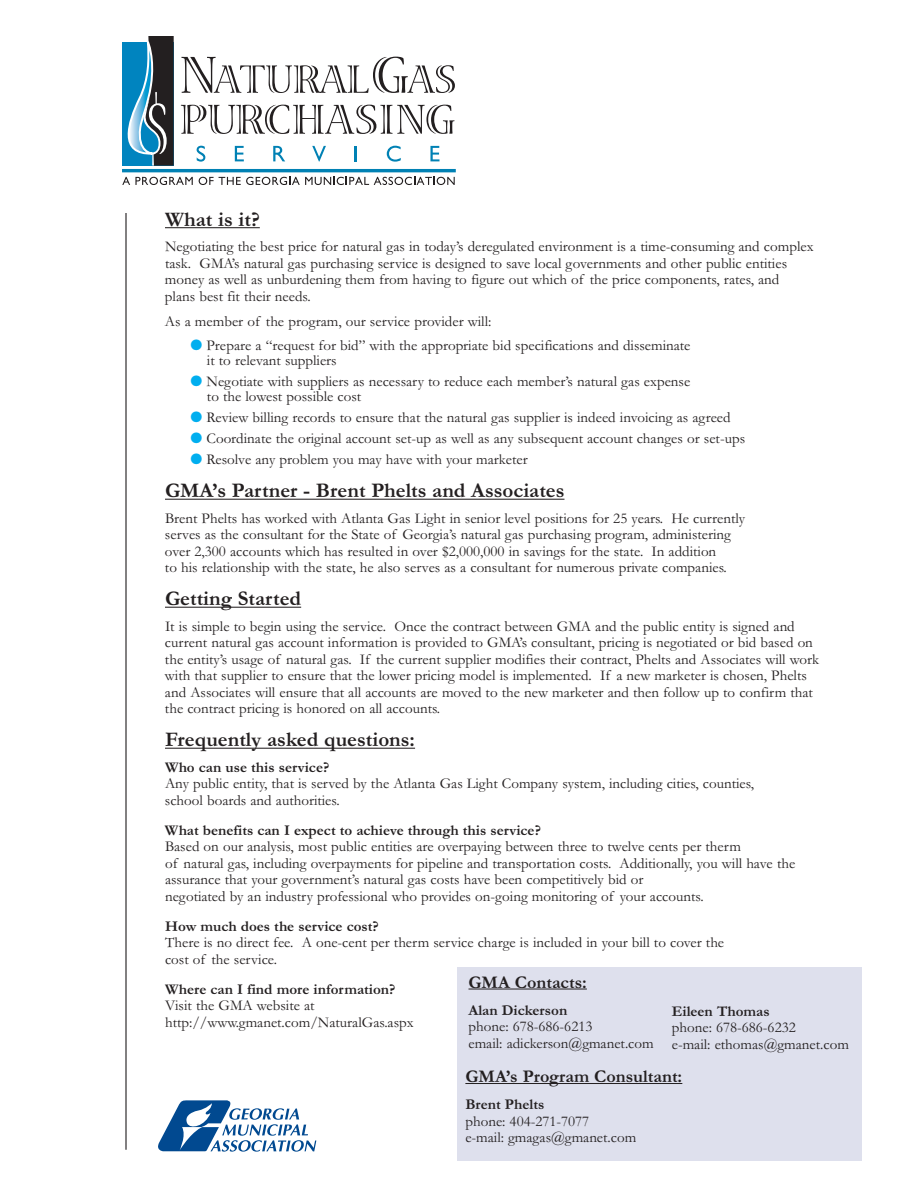
<style>
.page{position:relative;width:918px;height:1188px;background:#fff}
.page>*{position:absolute;margin:0;border:0;box-sizing:border-box;transform-origin:0 0}
.t1{font:700 21px "Garamond";color:#231f20}
.t2{font:700 18px "Garamond";color:#231f20}
.t3{font:15px/16.5px "Garamond";color:#231f20}
.t4{font:700 15px "Garamond";color:#231f20}
.s1{color:#00aeef}
</style>
<div class="page">
<div style="left:457px;top:967px;width:405px;height:194px;background:#dee0ed"></div>
<hr style="left:165px;top:227px;width:95px;height:1px;background:#231f20">
<hr style="left:165px;top:499px;width:399px;height:1px;background:#231f20">
<hr style="left:165px;top:607px;width:136px;height:1px;background:#231f20">
<hr style="left:165px;top:748px;width:250px;height:1px;background:#231f20">
<svg style="left:158px;top:1100px;width:158px;height:52px"></svg>
<hr style="left:125px;top:213px;width:2px;height:937px;background:#231f20">
<svg style="left:181px;top:57px;width:274px;height:36px"></svg>
<svg style="left:181px;top:105px;width:274px;height:29px"></svg>
<svg style="left:197px;top:146px;width:8px;height:16px"></svg>
<svg style="left:235px;top:146px;width:9px;height:15px"></svg>
<svg style="left:273px;top:146px;width:12px;height:15px"></svg>
<svg style="left:312px;top:146px;width:14px;height:16px"></svg>
<svg style="left:355px;top:146px;width:2px;height:15px"></svg>
<svg style="left:387px;top:146px;width:14px;height:16px"></svg>
<svg style="left:430px;top:146px;width:9px;height:15px"></svg>
<svg style="left:122px;top:36px;width:52px;height:130px;background:#3b748e"></svg>
<hr style="left:122px;top:169px;width:334px;height:3px;background:#0081b4">
<svg style="left:122px;top:177px;width:71px;height:8px"></svg>
<svg style="left:199px;top:177px;width:256px;height:8px"></svg>
<hr style="left:468px;top:989px;width:119px;height:1px;background:#231f20">
<hr style="left:465px;top:1083px;width:217px;height:1px;background:#231f20">
<h1 class="t1" style="left:165px;top:206px;width:96px">What is it?</h1>
<p class="t3" style="left:165px;top:238px;width:650px">Negotiating the best price for natural gas in today’s deregulated environment is a time-consuming and complex task. GMA’s natural gas purchasing service is designed to save local governments and other public entities money as well as unburdening them from having to figure out which of the price components, rates, and<br>plans best fit their needs.</p>
<p class="t3" style="left:165px;top:313px;width:328px">As a member of the program, our service provider will:</p>
<p class="t3" style="left:207px;top:338px;width:485px;line-height:15px;text-indent:-16px"><span class="s1">●</span> Prepare a “request for bid” with the appropriate bid specifications and disseminate it to relevant suppliers</p>
<p class="t3" style="left:207px;top:374px;width:485px;line-height:15px;text-indent:-16px"><span class="s1">●</span> Negotiate with suppliers as necessary to reduce each member’s natural gas expense to the lowest possible cost</p>
<p class="t3" style="left:190px;top:409px;width:542px"><span class="s1">●</span> Review billing records to ensure that the natural gas supplier is indeed invoicing as agreed</p>
<p class="t3" style="left:190px;top:430px;width:556px"><span class="s1">●</span> Coordinate the original account set-up as well as any subsequent account changes or set-ups</p>
<p class="t3" style="left:190px;top:451px;width:339px"><span class="s1">●</span> Resolve any problem you may have with your marketer</p>
<h1 class="t1" style="left:165px;top:478px;width:401px">GMA’s Partner - Brent Phelts and Associates</h1>
<p class="t3" style="left:165px;top:510px;width:582px">Brent Phelts has worked with Atlanta Gas Light in senior level positions for 25 years. He currently serves as the consultant for the State of Georgia’s natural gas purchasing program, administering over 2,300 accounts which has resulted in over $2,000,000 in savings for the state. In addition<br>to his relationship with the state, he also serves as a consultant for numerous private companies.</p>
<h1 class="t1" style="left:165px;top:586px;width:138px">Getting Started</h1>
<p class="t3" style="left:165px;top:618px;width:656px">It is simple to begin using the service. Once the contract between GMA and the public entity is signed and current natural gas account information is provided to GMA’s consultant, pricing is negotiated or bid based on the entity’s usage of natural gas. If the current supplier modifies their contract, Phelts and Associates will work with that supplier to ensure that the lower pricing model is implemented. If a new marketer is chosen, Phelts and Associates will ensure that all accounts are moved to the new marketer and then follow up to confirm that the contract pricing is honored on all accounts.</p>
<h1 class="t1" style="left:165px;top:727px;width:252px">Frequently asked questions:</h1>
<p class="t4" style="left:165px;top:758px;width:166px">Who can use this service?</p>
<p class="t3" style="left:165px;top:775px;width:591px">Any public entity, that is served by the Atlanta Gas Light Company system, including cities, counties, school boards and authorities.</p>
<p class="t4" style="left:165px;top:821px;width:377px">What benefits can I expect to achieve through this service?</p>
<p class="t3" style="left:165px;top:838px;width:632px">Based on our analysis, most public entities are overpaying between three to twelve cents per therm<br>of natural gas, including overpayments for pipeline and transportation costs. Additionally, you will have the assurance that your government’s natural gas costs have been competitively bid or<br>negotiated by an industry professional who provides on-going monitoring of your accounts.</p>
<p class="t4" style="left:165px;top:917px;width:215px">How much does the service cost?</p>
<p class="t3" style="left:165px;top:934px;width:561px">There is no direct fee. A one-cent per therm service charge is included in your bill to cover the cost of the service.</p>
<p class="t4" style="left:165px;top:980px;width:232px">Where can I find more information?</p>
<p class="t3" style="left:165px;top:997px;width:250px">Visit the GMA website at http://www.gmanet.com/NaturalGas.aspx</p>
<p class="t2" style="left:468px;top:971px;width:120px">GMA Contacts:</p>
<p class="t4" style="left:468px;top:1001px;width:100px">Alan Dickerson</p>
<p class="t3" style="left:468px;top:1018px;width:187px">phone: 678-686-6213<br>email: adickerson@gmanet.com</p>
<p class="t4" style="left:672px;top:1002px;width:99px">Eileen Thomas</p>
<p class="t3" style="left:672px;top:1019px;width:179px">phone: 678-686-6232<br>e-mail: ethomas@gmanet.com</p>
<p class="t2" style="left:465px;top:1065px;width:218px">GMA’s Program Consultant:</p>
<p class="t4" style="left:465px;top:1095px;width:80px">Brent Phelts</p>
<p class="t3" style="left:465px;top:1112px;width:172px">phone: 404-271-7077<br>e-mail: gmagas@gmanet.com</p>
</div>
